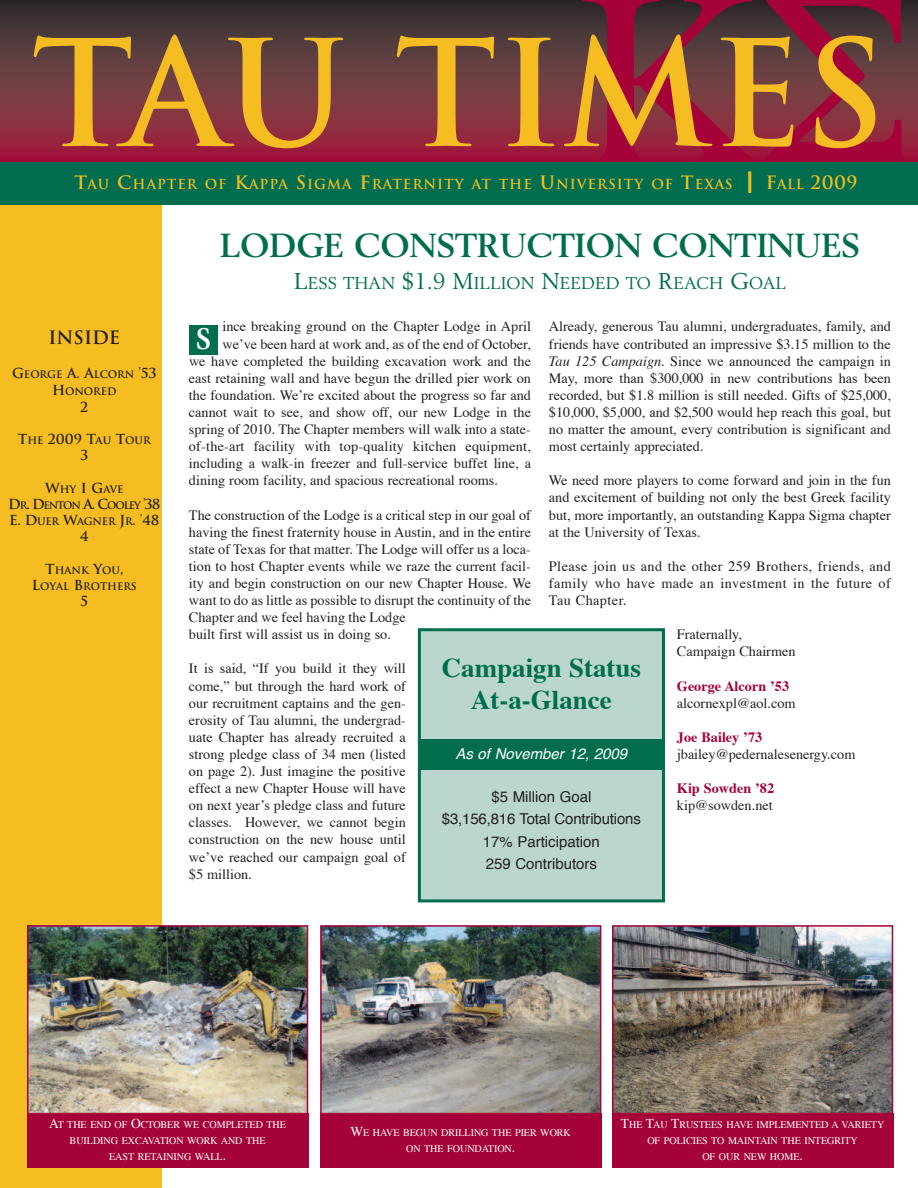
<style>
.page{position:relative;width:918px;height:1188px;background:#fff}
.page>*{position:absolute;margin:0;border:0;box-sizing:border-box;transform-origin:0 0}
.t1{font:700 143.7px "Trajan";color:#f5bd21}
.t2{font:700 33px "Berling";color:#006e4e}
.t3{font:700 31.35px "Giovanni";color:#fff;scale:.9 1}
.t4{font:700 27px/32.4px "Times";color:#006e4e;text-align:center}
.t5{font:700 18px "Trajan";color:#f5bd21}
.t6{font:700 18px "Trajan";color:#231f20}
.t7{font:16.8px "Berling";color:#006e4e}
.t8{font:15px/22.5px "Helvetica";color:#231f20;text-align:center}
.t9{font:italic 15px "Helvetica";color:#fff}
.t10{font:14.25px/17.1px "Times";color:#231f20;text-align:justify}
.t11{font:700 14.25px "Times";color:#a5023a}
.t12{font:700 13.5px "Trajan";letter-spacing:.07em;color:#f5bd21}
.t13{font:700 13.5px/16.2px "Trajan";color:#231f20;text-align:center}
.t14{font:10.2px/16.2px "Times";letter-spacing:-.005em;color:#fff;text-align:center}
.t15{font:700 10.2px/17.5px "Trajan";letter-spacing:-.005em;color:#231f20;text-align:center}
.t16{font:700 10.2px/16.2px "Trajan";letter-spacing:-.06em;color:#231f20;text-align:center}
.s1{font-size:18px}
.s2{font-family:"Helvetica";font-weight:400;font-size:30px}
.s3{font-size:13.5px}
.s4{font-weight:400;font-size:13.5px}
.s5{font-size:10.2px}
.s6{font-size:22.5px}
.s7{font-style:italic}
</style>
<div class="page">
<div style="left:0;top:0;width:162px;height:1188px;background:#f5bd21"></div>
<svg style="left:0;top:0;width:918px;height:162px"></svg>
<div style="left:0;top:162px;width:918px;height:43px;background:#006e4e"></div>
<div style="left:189px;top:325px;width:29px;height:29px;background:#006e4e"></div>
<div style="left:421px;top:631px;width:241px;height:268px;background:#bad6cd"></div>
<div style="left:418px;top:628px;width:247px;height:274px;border:3px solid #006e4e"></div>
<div style="left:420px;top:739px;width:243px;height:31px;background:#006e4e"></div>
<img style="left:30px;top:928px;width:275px;height:183px">
<div style="left:27px;top:925px;width:281px;height:189px;border:2px solid #a5023a"></div>
<img style="left:323px;top:928px;width:275px;height:183px">
<div style="left:320px;top:925px;width:281px;height:189px;border:2px solid #a5023a"></div>
<img style="left:615px;top:928px;width:275px;height:183px">
<div style="left:612px;top:925px;width:281px;height:189px;border:2px solid #a5023a"></div>
<div style="left:27px;top:1113px;width:281px;height:55px;background:#a5023a"></div>
<div style="left:320px;top:1113px;width:281px;height:55px;background:#a5023a"></div>
<div style="left:612px;top:1113px;width:281px;height:55px;background:#a5023a"></div>
<svg style="left:582px;top:0;width:319px;height:162px"></svg>
<h1 class="t1" style="left:32px;top:12px;width:856px">TAU TIMES</h1>
<p class="t12" style="left:75px;top:176px;width:660px"><span class="s1">T</span>AU <span class="s1">C</span>HAPTER OF <span class="s1">K</span>APPA <span class="s1">S</span>IGMA <span class="s1">F</span>RATERNITY AT THE <span class="s1">U</span>NIVERSITY OF <span class="s1">T</span>EXAS</p>
<p class="t5" style="left:746px;top:172px;width:114px"><span class="s2">I</span> F<span class="s3">ALL</span> 2009</p>
<p class="t6" style="left:48px;top:327px;width:73px">INSIDE</p>
<p class="t15" style="left:12px;top:366px;width:146px"><span class="s3">G</span>EORGE <span class="s3">A. A</span>LCORN <span class="s4">’</span><span class="s3">53<br>H</span>ONORED</p>
<p class="t13" style="left:80px;top:399px;width:9px">2</p>
<p class="t13" style="left:18px;top:431px;width:134px">T<span class="s5">HE</span> 2009 T<span class="s5">AU</span> T<span class="s5">OUR<br></span>3</p>
<p class="t16" style="left:8px;top:481px;width:154px"><span class="s3">W</span>HY <span class="s3">I G</span>AVE<br><span class="s3">D</span>R<span class="s3">. D</span>ENTON <span class="s3">A. C</span>OOLEY <span class="s4">’</span><span class="s3">38<br>E. D</span>UER <span class="s3">W</span>AGNER <span class="s3">J</span>R<span class="s3">.</span> <span class="s4">’</span><span class="s3">48</span></p>
<p class="t13" style="left:80px;top:529px;width:11px">4</p>
<p class="t15" style="left:32px;top:562px;width:106px;line-height:16.2px"><span class="s3">T</span>HANK <span class="s3">Y</span>OU<span class="s3">,<br>L</span>OYAL <span class="s3">B</span>ROTHERS</p>
<p class="t13" style="left:80px;top:593px;width:9px">5</p>
<h2 class="t2" style="left:220px;top:232px;width:641px">LODGE CONSTRUCTION CONTINUES</h2>
<p class="t7" style="left:294px;top:276px;width:494px"><span class="s6">L</span>ESS THAN <span class="s6">$1.9 M</span>ILLION <span class="s6">N</span>EEDED TO <span class="s6">R</span>EACH <span class="s6">G</span>OAL</p>
<p class="t10" style="left:222px;top:319px;width:310px">ince breaking ground on the chapter lodge in april</p>
<p class="t10" style="left:222px;top:336px;width:310px">we’ve been hard at work and, as of the end of october,</p>
<p class="t10" style="left:189px;top:354px;width:344px">we have completed the building excavation work and the</p>
<p class="t10" style="left:189px;top:371px;width:343px">east retaining wall and have begun the drilled pier work on</p>
<p class="t10" style="left:189px;top:388px;width:343px">the foundation. we’re excited about the progress so far and</p>
<p class="t10" style="left:189px;top:405px;width:344px">cannot wait to see, and show off, our new lodge in the</p>
<p class="t10" style="left:189px;top:422px;width:344px">spring of 2010. The chapter members will walk into a state-</p>
<p class="t10" style="left:189px;top:439px;width:343px">of-the-art facility with top-quality kitchen equipment,</p>
<p class="t10" style="left:189px;top:456px;width:344px">including a walk-in freezer and full-service buffet line, a</p>
<p class="t10" style="left:189px;top:473px;width:311px">dining room facility, and spacious recreational rooms.</p>
<p class="t10" style="left:189px;top:507px;width:344px;text-align:left">The construction of the lodge is a critical step in our goal of having the finest fraternity house in austin, and in the entire state of Texas for that matter. The lodge will offer us a loca&shy;tion to host chapter events while we raze the current facil&shy;ity and begin construction on our new chapter house. we want to do as little as possible to disrupt the continuity of the chapter and we feel having the lodge<br>built first will assist us in doing so.</p>
<p class="t10" style="left:189px;top:661px;width:219px">it is said, “if you build it they will come,” but through the hard work of our recruitment captains and the gen&shy;erosity of Tau alumni, the undergrad&shy;uate chapter has already recruited a strong pledge class of 34 men (listed on page 2). Just imagine the positive effect a new chapter house will have on next year’s pledge class and future classes. however, we cannot begin construction on the new house until we’ve reached our campaign goal of $5 million.</p>
<p class="t10" style="left:549px;top:319px;width:344px">already, generous Tau alumni, undergraduates, family, and friends have contributed an impressive $3.15 million to the <span class="s7">Tau 125 Campaign</span>. since we announced the campaign in may, more than $300,000 in new contributions has been recorded, but $1.8 million is still needed. gifts of $25,000, $10,000, $5,000, and $2,500 would hep reach this goal, but no matter the amount, every contribution is significant and most certainly appreciated.</p>
<p class="t10" style="left:549px;top:473px;width:344px">we need more players to come forward and join in the fun and excitement of building not only the best greek facility but, more importantly, an outstanding kappa sigma chapter at the university of Texas.</p>
<p class="t10" style="left:549px;top:559px;width:344px">please join us and the other 259 brothers, friends, and family who have made an investment in the future of Tau chapter.</p>
<p class="t10" style="left:677px;top:627px;width:120px">fraternally, campaign chairmen</p>
<p class="t11" style="left:677px;top:680px;width:114px">George Alcorn ’53</p>
<p class="t10" style="left:677px;top:696px;width:120px">alcornexpl@aol.com</p>
<p class="t11" style="left:677px;top:731px;width:87px">Joe Bailey ’73</p>
<p class="t10" style="left:677px;top:747px;width:180px">jbailey@pedernalesenergy.com</p>
<p class="t11" style="left:677px;top:782px;width:99px">Kip Sowden ’82</p>
<p class="t10" style="left:677px;top:798px;width:97px">kip@sowden.net</p>
<h3 class="t3" style="left:196px;top:327px;width:18px">S</h3>
<h3 class="t4" style="left:442px;top:654px;width:201px">Campaign Status<br>At-a-Glance</h3>
<p class="t9" style="left:456px;top:747px;width:173px">As of November 12, 2009</p>
<p class="t8" style="left:442px;top:786px;width:201px">$5 Million Goal<br>$3,156,816 Total Contributions<br>17% Participation<br>259 Contributors</p>
<p class="t14" style="left:49px;top:1117px;width:238px"><span class="s3">a</span>T The end of <span class="s3">o</span>cTober we compleTed The building excavaTion work and The<br>easT reTaining wall<span class="s3">.</span></p>
<p class="t14" style="left:350px;top:1125px;width:222px"><span class="s3">w</span>e have begun drilling The pier work on The foundaTion<span class="s3">.</span></p>
<p class="t14" style="left:621px;top:1117px;width:265px"><span class="s3">T</span>he <span class="s3">T</span>au <span class="s3">T</span>rusTees have implemenTed a varieTy of policies To mainTain The inTegriTy<br>of our new home<span class="s3">.</span></p>
</div>
